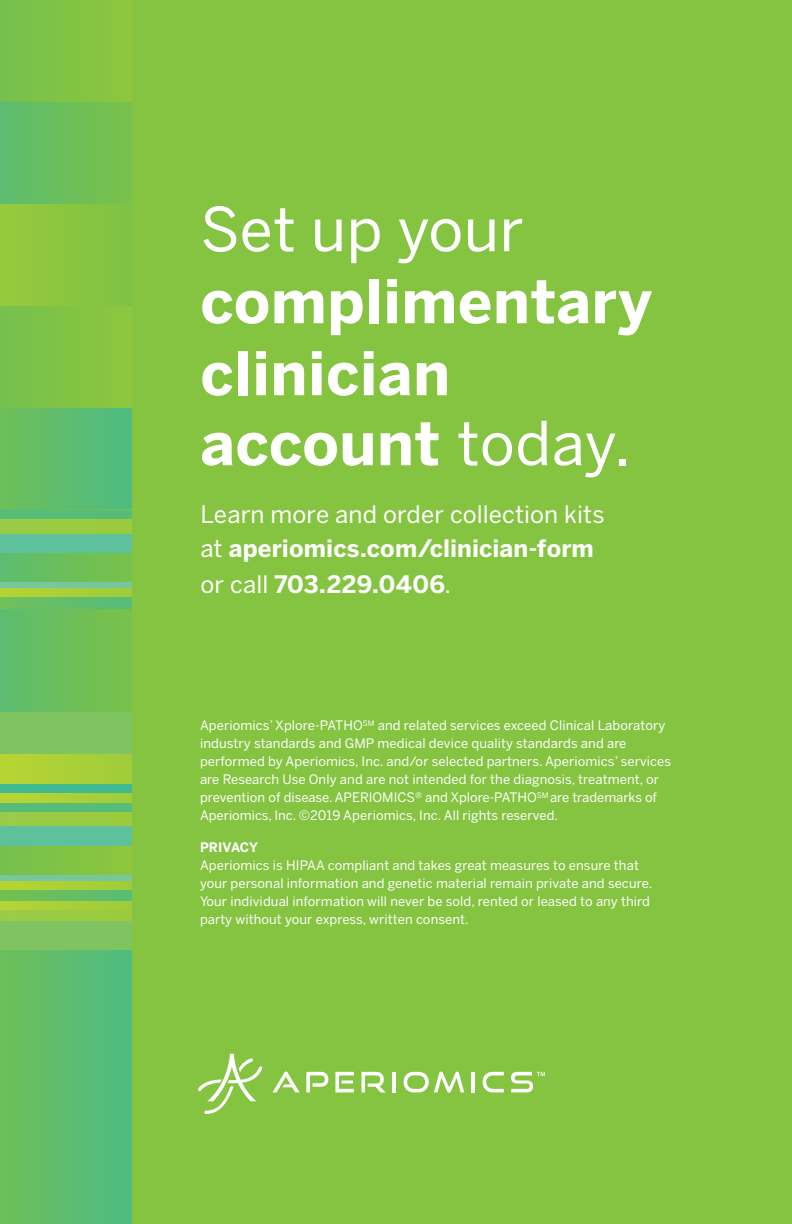
<style>
.page{position:relative;width:792px;height:1224px;background:#fff}
.page>*{position:absolute;margin:0;border:0;box-sizing:border-box;transform-origin:0 0}
.t1{font:700 60px/71px "Benton Sans";letter-spacing:.01em;color:#fff}
.t2{font:60px "Benton Sans";letter-spacing:.01em;color:#fff}
.t3{font:23.8px/33.6px "Benton Sans";letter-spacing:.005em;color:#fff}
.t4{font:700 23.8px "Benton Sans";letter-spacing:.015em;color:#fff}
.t5{font:13px/18px "Benton Sans";letter-spacing:.01em;color:#fff}
.t6{font:700 13px "Benton Sans";letter-spacing:-.005em;color:#fff}
.s1{font-weight:400}
.s2{font-weight:700}
</style>
<div class="page">
<div style="left:0;top:0;width:198px;height:102px;background:#81c344"></div>
<div style="left:0;top:204px;width:198px;height:102px;background:#8ac640"></div>
<div style="left:0;top:306px;width:198px;height:102px;background:#81c344"></div>
<svg style="left:0;top:408px;width:132px;height:102px;background:#5dbd6d"></svg>
<svg style="left:0;top:552px;width:132px;height:161px;background:#6abe5c"></svg>
<svg style="left:0;top:845px;width:132px;height:30px;background:#7fc348"></svg>
<svg style="left:0;top:950px;width:132px;height:274px;background:#5dbd6e"></svg>
<svg style="left:0;top:102px;width:132px;height:102px;background:#6bbe5c"></svg>
<div style="left:132px;top:0;width:660px;height:1224px;background:#85c441"></div>
<div style="left:0;top:920px;width:132px;height:30px;background:#7fc460"></div>
<div style="left:0;top:754px;width:132px;height:30px;background:#abd037"></div>
<div style="left:0;top:784px;width:132px;height:9px;background:#3fba91"></div>
<div style="left:0;top:826px;width:132px;height:19px;background:#5dc19b"></div>
<div style="left:0;top:533px;width:132px;height:19px;background:#5dc19b"></div>
<div style="left:0;top:793px;width:132px;height:10px;background:#acd037"></div>
<div style="left:0;top:803px;width:132px;height:10px;background:#57bc77"></div>
<div style="left:0;top:510px;width:132px;height:10px;background:#57bc77"></div>
<div style="left:0;top:813px;width:132px;height:13px;background:#9acb42"></div>
<div style="left:0;top:520px;width:132px;height:13px;background:#9bcb40"></div>
<div style="left:0;top:875px;width:132px;height:6px;background:#76c79c"></div>
<div style="left:0;top:582px;width:132px;height:6px;background:#76c79c"></div>
<div style="left:0;top:881px;width:132px;height:10px;background:#aad037"></div>
<div style="left:0;top:588px;width:132px;height:10px;background:#aad037"></div>
<div style="left:0;top:901px;width:132px;height:10px;background:#aad037"></div>
<div style="left:0;top:911px;width:132px;height:9px;background:#9acb42"></div>
<svg style="left:0;top:891px;width:132px;height:10px"></svg>
<svg style="left:0;top:598px;width:132px;height:10px"></svg>
<div style="left:0;top:713px;width:132px;height:41px;background:#7fc460"></div>
<svg style="left:272px;top:1072px;width:28px;height:20px"></svg>
<svg style="left:306px;top:1072px;width:22px;height:20px"></svg>
<svg style="left:335px;top:1072px;width:19px;height:20px"></svg>
<svg style="left:361px;top:1072px;width:24px;height:20px"></svg>
<hr style="left:392px;top:1072px;width:4px;height:20px;background:#fff">
<svg style="left:404px;top:1072px;width:60px;height:21px"></svg>
<hr style="left:471px;top:1072px;width:4px;height:20px;background:#fff">
<svg style="left:483px;top:1072px;width:21px;height:20px"></svg>
<svg style="left:198px;top:1054px;width:65px;height:60px"></svg>
<svg style="left:511px;top:1072px;width:34px;height:20px"></svg>
<h1 class="t2" style="left:200px;top:194px;width:325px">Set up your</h1>
<h1 class="t1" style="left:200px;top:265px;width:453px">complimentary clinician account <span class="s1">today.</span></h1>
<h2 class="t3" style="left:200px;top:497px;width:406px">Learn more and order collection kits at <span class="s2">aperiomics.com/clinician-form</span></h2>
<h2 class="t4" style="left:200px;top:570px;width:252px"><span class="s1">or call</span> 703.229.0406<span class="s1">.</span></h2>
<p class="t5" style="left:200px;top:716px;width:473px">Aperiomics’ Xplore-PATHO<sup>SM</sup> and related services exceed Clinical Laboratory industry standards and GMP medical device quality standards and are performed by Aperiomics, Inc. and/or selected partners. Aperiomics’ services are Research Use Only and are not intended for the diagnosis, treatment, or prevention of disease. APERIOMICS® and Xplore-PATHO<sup>SM</sup> are trademarks of Aperiomics, Inc. ©2019 Aperiomics, Inc. All rights reserved.</p>
<p class="t6" style="left:200px;top:840px;width:60px">PRIVACY</p>
<p class="t5" style="left:200px;top:856px;width:454px">Aperiomics is HIPAA compliant and takes great measures to ensure that your personal information and genetic material remain private and secure.<br>Your individual information will never be sold, rented or leased to any third party without your express, written consent.</p>
</div>
